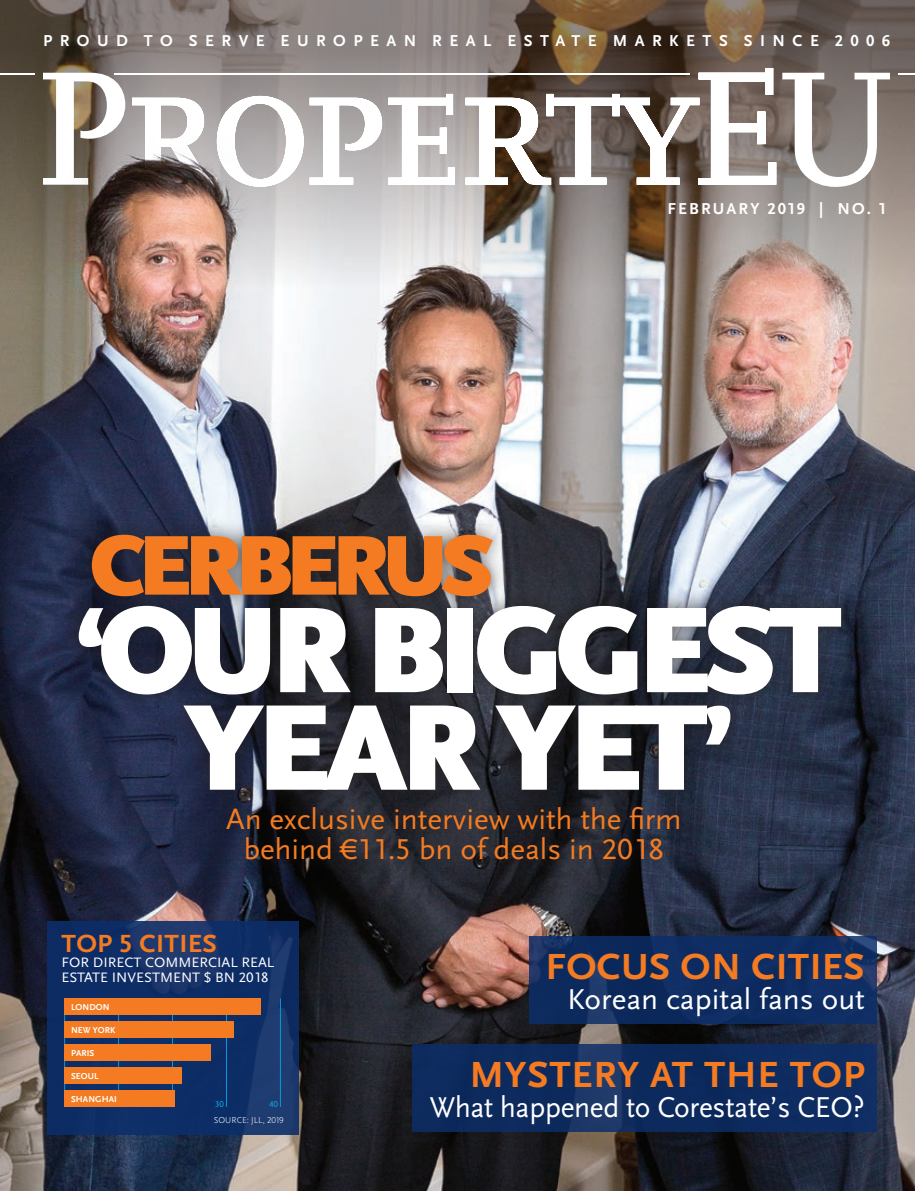
<style>
.page{position:relative;width:915px;height:1191px;background:#fff}
.page>*{position:absolute;margin:0;border:0;box-sizing:border-box;transform-origin:0 0}
._03-BIJSCHRIFT{font:900 127.5px/97.5px "Scala Sans Pro";letter-spacing:-.06em;color:#fff;text-align:center;scale:.96 1}
._03-BIJSCHRIFT-2{font:900 88.5px "Scala Sans Pro";letter-spacing:-.08em;color:#f47b21}
.PNL_K3{font:700 37.95px "Scala Sans Pro";letter-spacing:.01em;color:#f47b21;scale:1.04 1}
.PNL_K3-2{font:30px "Scala Sans Pro";color:#f47b21;scale:1.04 1}
.PNL_K3-3{font:30px "Scala Sans Pro";letter-spacing:-.01em;color:#fff}
.PNL_K3-4{font:30px "Scala Sans Pro";letter-spacing:-.01em;color:#fff;scale:1.04 1}
.PNL_K3-5{font:700 25.95px "Scala Sans Pro";letter-spacing:.01em;color:#f47b21;scale:1.04 1}
._03-BIJSCHRIFT-3{font:700 16.5px "Scala Sans Pro";letter-spacing:.455em;color:#fff}
._03-BIJSCHRIFT-4{font:700 16.5px "Scala Sans Pro";letter-spacing:.13em;color:#fff}
.PNL_K3-6{font:14.25px/15px "Scala Sans Pro";color:#fff;scale:1.04 1}
._03-BIJSCHRIFT-5{font:700 9px "Scala Sans Pro";letter-spacing:.01em;color:#fff}
._06-CREDIT-BEELD{font:300 9px "Scala Sans Pro";letter-spacing:.01em;color:#fff}
._06-CREDIT-BEELD-2{font:9px "Scala Sans Pro";color:#0ba8db}
</style>
<div class="page">
<img style="left:0;top:524px;width:914px;height:667px">
<div style="left:47px;top:921px;width:251px;height:213px;background:linear-gradient(to right,#142e62,#17346a)"></div>
<svg style="left:412px;top:1044px;width:464px;height:88px;background:#0f2c5f"></svg>
<svg style="left:529px;top:936px;width:347px;height:88px;background:#0f2c61"></svg>
<div style="left:61px;top:516px;width:798px;height:362px;background:#231f20;opacity:.75"></div>
<hr style="left:64px;top:998px;width:1px;height:109px;background:#069bda">
<hr style="left:118px;top:998px;width:1px;height:109px;background:#069bda">
<hr style="left:172px;top:998px;width:1px;height:109px;background:#069bda">
<hr style="left:226px;top:998px;width:1px;height:109px;background:#069bda">
<hr style="left:280px;top:998px;width:1px;height:109px;background:#069bda">
<div style="left:65px;top:998px;width:196px;height:16px;background:#f47b21"></div>
<div style="left:65px;top:1090px;width:110px;height:16px;background:#f47b21"></div>
<div style="left:65px;top:1067px;width:117px;height:16px;background:#f47b21"></div>
<div style="left:65px;top:1044px;width:145px;height:16px;background:#f47b21"></div>
<div style="left:65px;top:1021px;width:169px;height:16px;background:#f47b21"></div>
<img style="left:0;top:0;width:914px;height:524px">
<p class="_03-BIJSCHRIFT-3" style="left:43px;top:31px;width:848px">PROUD TO SERVE EUROPEAN REAL ESTATE MARKETS SINCE 2006</p>
<p class="_03-BIJSCHRIFT-4" style="left:667px;top:199px;width:220px">FEBRUARY 2019 | NO. 1</p>
<p class="_03-BIJSCHRIFT-2" style="left:90px;top:512px;width:405px">CERBERUS</p>
<p class="_03-BIJSCHRIFT" style="left:73px;top:601px;width:802px">‘OUR BIGGEST<br>YEAR YET’</p>
<p class="PNL_K3-2" style="left:226px;top:801px;width:439px">An exclusive interview with the firm</p>
<p class="PNL_K3-2" style="left:244px;top:831px;width:405px">behind €11.5 bn of deals in 2018</p>
<p class="PNL_K3-5" style="left:61px;top:928px;width:151px">TOP 5 CITIES</p>
<p class="PNL_K3-6" style="left:61px;top:954px;width:206px">FOR DIRECT COMMERCIAL REAL<br>ESTATE INVESTMENT $ BN 2018</p>
<p class="_03-BIJSCHRIFT-5" style="left:71px;top:1001px;width:40px">LONDON</p>
<p class="_03-BIJSCHRIFT-5" style="left:71px;top:1024px;width:46px">NEW YORK</p>
<p class="_03-BIJSCHRIFT-5" style="left:71px;top:1047px;width:25px">PARIS</p>
<p class="_03-BIJSCHRIFT-5" style="left:71px;top:1070px;width:29px">SEOUL</p>
<p class="_03-BIJSCHRIFT-5" style="left:71px;top:1093px;width:47px">SHANGHAI</p>
<p class="_06-CREDIT-BEELD-2" style="left:215px;top:1098px;width:10px">30</p>
<p class="_06-CREDIT-BEELD-2" style="left:269px;top:1098px;width:10px">40</p>
<p class="_06-CREDIT-BEELD" style="left:213px;top:1115px;width:71px">SOURCE: JLL, 2019</p>
<p class="PNL_K3" style="left:545px;top:944px;width:308px">FOCUS ON CITIES</p>
<p class="PNL_K3-4" style="left:567px;top:982px;width:288px">Korean capital fans out</p>
<p class="PNL_K3" style="left:469px;top:1052px;width:381px">MYSTERY AT THE TOP</p>
<p class="PNL_K3-3" style="left:430px;top:1090px;width:436px">What happened to Corestate’s CEO?</p>
</div>
